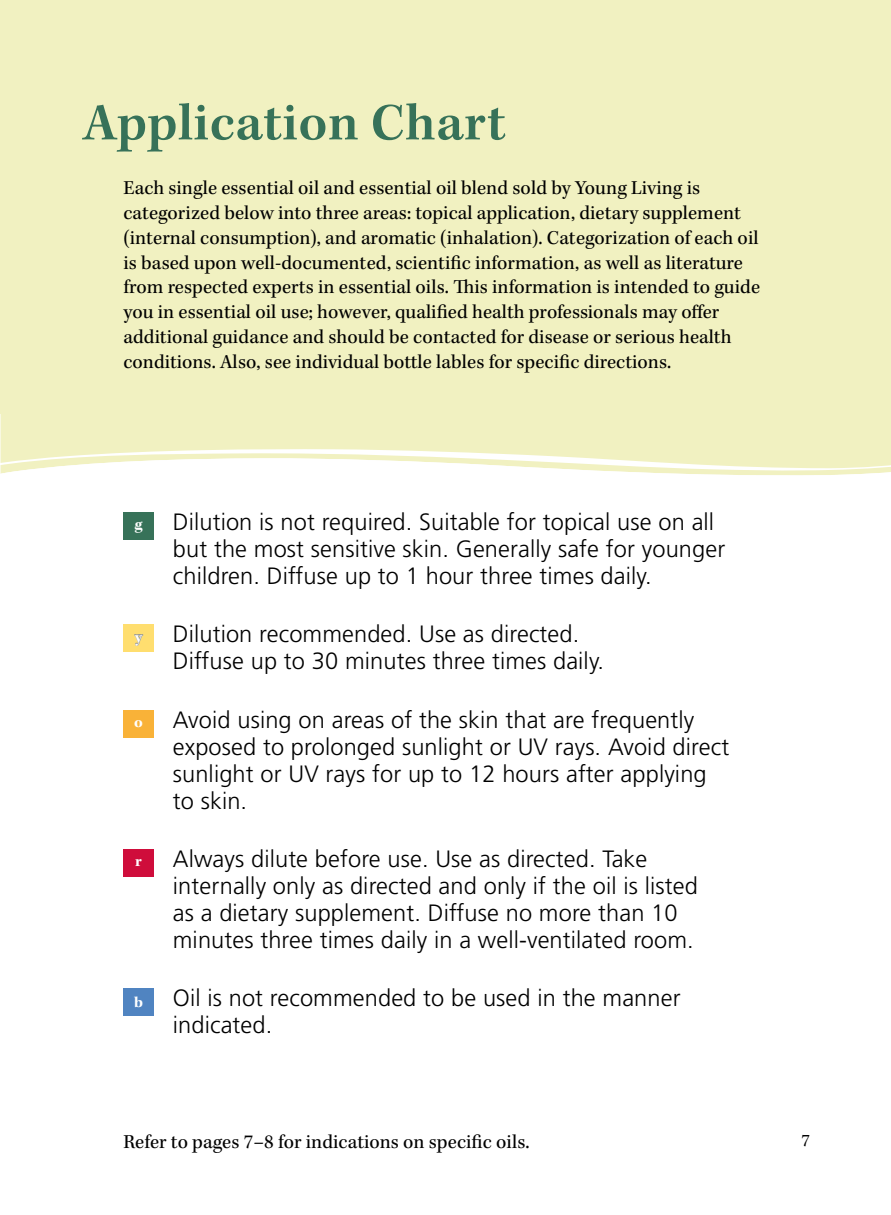
<style>
.page{position:relative;width:891px;height:1215px;background:#fff}
.page>*{position:absolute;margin:0;border:0;box-sizing:border-box;transform-origin:0 0}
.t1{font:600 54px "Kepler Std";letter-spacing:.01em;color:#377259}
.t2{font:300 23.62px/27px "Frutiger";letter-spacing:.005em;color:#000}
.t3{font:20.25px/24.8px "Kepler Std";color:#000}
.t4{font:700 15.75px "Kepler Std";color:#fff}
</style>
<div class="page">
<div style="left:0;top:0;width:891px;height:414px;background:#f1f1c1"></div>
<div style="left:1px;top:414px;width:890px;height:39px;background:#f1f1c1"></div>
<svg style="left:1px;top:453px;width:890px;height:22px"></svg>
<div style="left:123px;top:512px;width:31px;height:28px;background:#377259"></div>
<div style="left:123px;top:625px;width:31px;height:27px;background:#ffde6f"></div>
<svg style="left:134px;top:634px;width:10px;height:12px"></svg>
<div style="left:123px;top:710px;width:31px;height:27px;background:#f9b238"></div>
<div style="left:123px;top:849px;width:31px;height:27px;background:#cf0d3b"></div>
<div style="left:123px;top:988px;width:31px;height:28px;background:#5084c1"></div>
<h1 class="t1" style="left:83px;top:92px;width:424px">Application Chart</h1>
<p class="t3" style="left:123px;top:177px;width:638px">Each single essential oil and essential oil blend sold by Young Living is categorized below into three areas: topical application, dietary supplement (internal consumption), and aromatic (inhalation). Categorization of each oil is based upon well-documented, scientific information, as well as literature from respected experts in essential oils. This information is intended to guide you in essential oil use; however, qualified health professionals may offer additional guidance and should be contacted for disease or serious health conditions. Also, see individual bottle lables for specific directions.</p>
<p class="t4" style="left:134px;top:515px;width:10px">g</p>
<p class="t2" style="left:173px;top:509px;width:554px">Dilution is not required. Suitable for topical use on all but the most sensitive skin. Generally safe for younger children. Diffuse up to 1 hour three times daily.</p>
<p class="t4" style="left:135px;top:628px;width:9px">y</p>
<p class="t2" style="left:173px;top:621px;width:433px">Dilution recommended. Use as directed.<br>Diffuse up to 30 minutes three times daily.</p>
<p class="t4" style="left:134px;top:713px;width:10px">o</p>
<p class="t2" style="left:173px;top:706px;width:558px">Avoid using on areas of the skin that are frequently exposed to prolonged sunlight or UV rays. Avoid direct sunlight or UV rays for up to 12 hours after applying to skin.</p>
<p class="t4" style="left:135px;top:852px;width:8px">r</p>
<p class="t2" style="left:173px;top:846px;width:527px">Always dilute before use. Use as directed. Take internally only as directed and only if the oil is listed as a dietary supplement. Diffuse no more than 10 minutes three times daily in a well-ventilated room.</p>
<p class="t4" style="left:134px;top:994px;width:10px">b</p>
<p class="t2" style="left:173px;top:985px;width:509px">Oil is not recommended to be used in the manner indicated.</p>
<p class="t3" style="left:123px;top:1130px;width:408px">Refer to pages 7–8 for indications on specific oils.</p>
</div>
